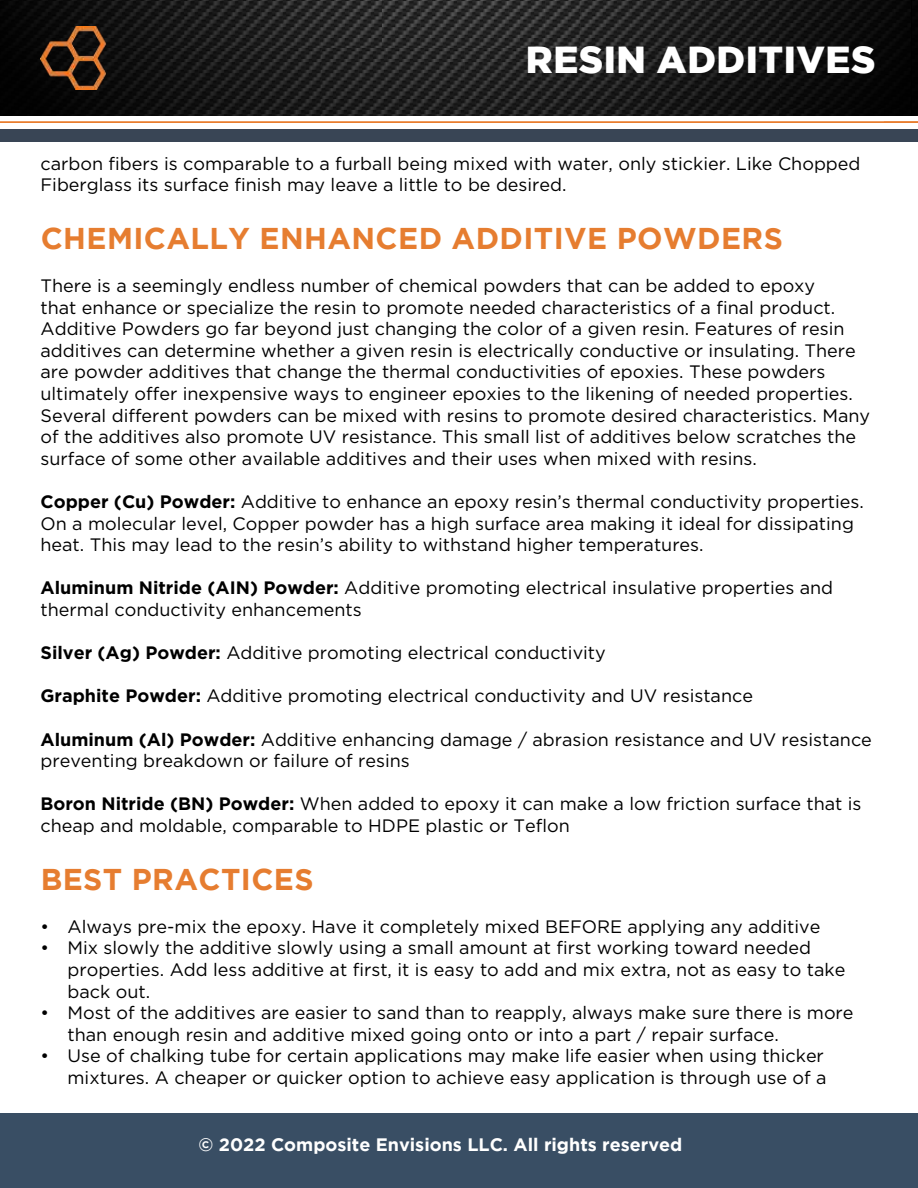
<style>
.page{position:relative;width:918px;height:1188px;background:#fff}
.page>*{position:absolute;margin:0;border:0;box-sizing:border-box;transform-origin:0 0}
.t1{font:900 37.5px "Gotham";letter-spacing:.015em;color:#fff}
.t2{font:700 30px "Gotham";letter-spacing:.015em;color:#e67d30}
.t3{font:18px/21.6px "Gotham";color:#000}
.t4{font:700 18px "Gotham";color:#fff}
.s1{font-weight:700}
</style>
<div class="page">
<img style="left:0;top:0;width:912px;height:115px">
<img style="left:912px;top:0;width:6px;height:115px">
<div style="left:899px;top:1114px;width:19px;height:74px;background:#394e64"></div>
<img style="left:40px;top:26px;width:67px;height:63px">
<hr style="left:0;top:121px;width:918px;height:2px;background:#e97d2e">
<div style="left:0;top:129px;width:918px;height:13px;background:#394555"></div>
<div style="left:0;top:1115px;width:918px;height:73px;background:#394e64"></div>
<h1 class="t1" style="left:526px;top:38px;width:351px">RESIN ADDITIVES</h1>
<p class="t3" style="left:40px;top:153px;width:822px">carbon fibers is comparable to a furball being mixed with water, only stickier. Like Chopped<br>Fiberglass its surface finish may leave a little to be desired.</p>
<h2 class="t2" style="left:41px;top:227px;width:744px">CHEMICALLY ENHANCED ADDITIVE POWDERS</h2>
<p class="t3" style="left:40px;top:276px;width:831px">There is a seemingly endless number of chemical powders that can be added to epoxy<br>that enhance or specialize the resin to promote needed characteristics of a final product.<br>Additive Powders go far beyond just changing the color of a given resin. Features of resin additives can determine whether a given resin is electrically conductive or insulating. There are powder additives that change the thermal conductivities of epoxies. These powders ultimately offer inexpensive ways to engineer epoxies to the likening of needed properties.<br>Several different powders can be mixed with resins to promote desired characteristics. Many of the additives also promote UV resistance. This small list of additives below scratches the surface of some other available additives and their uses when mixed with resins.</p>
<p class="t3" style="left:40px;top:492px;width:825px"><span class="s1">Copper (Cu) Powder:</span> Additive to enhance an epoxy resin’s thermal conductivity properties.<br>On a molecular level, Copper powder has a high surface area making it ideal for dissipating heat. This may lead to the resin’s ability to withstand higher temperatures.</p>
<p class="t3" style="left:40px;top:578px;width:794px"><span class="s1">Aluminum Nitride (AIN) Powder:</span> Additive promoting electrical insulative properties and thermal conductivity enhancements</p>
<p class="t3" style="left:40px;top:643px;width:567px"><span class="s1">Silver (Ag) Powder:</span> Additive promoting electrical conductivity</p>
<p class="t3" style="left:40px;top:686px;width:714px"><span class="s1">Graphite Powder:</span> Additive promoting electrical conductivity and UV resistance</p>
<p class="t3" style="left:40px;top:729px;width:833px"><span class="s1">Aluminum (Al) Powder:</span> Additive enhancing damage / abrasion resistance and UV resistance preventing breakdown or failure of resins</p>
<p class="t3" style="left:40px;top:794px;width:823px"><span class="s1">Boron Nitride (BN) Powder:</span> When added to epoxy it can make a low friction surface that is cheap and moldable, comparable to HDPE plastic or Teflon</p>
<h2 class="t2" style="left:41px;top:868px;width:274px">BEST PRACTICES</h2>
<p class="t3" style="left:40px;top:917px;width:781px">• Always pre-mix the epoxy. Have it completely mixed BEFORE applying any additive</p>
<p class="t3" style="left:68px;top:938px;width:779px;text-indent:-27px">• Mix slowly the additive slowly using a small amount at first working toward needed properties. Add less additive at first, it is easy to add and mix extra, not as easy to take back out.</p>
<p class="t3" style="left:68px;top:1003px;width:788px;text-indent:-27px">• Most of the additives are easier to sand than to reapply, always make sure there is more than enough resin and additive mixed going onto or into a part / repair surface.</p>
<p class="t3" style="left:40px;top:1046px;width:788px;text-align:right">• Use of chalking tube for certain applications may make life easier when using thicker mixtures. A cheaper or quicker option to achieve easy application is through use of a</p>
<p class="t4" style="left:198px;top:1138px;width:485px">© 2022 Composite Envisions LLC. All rights reserved</p>
</div>
